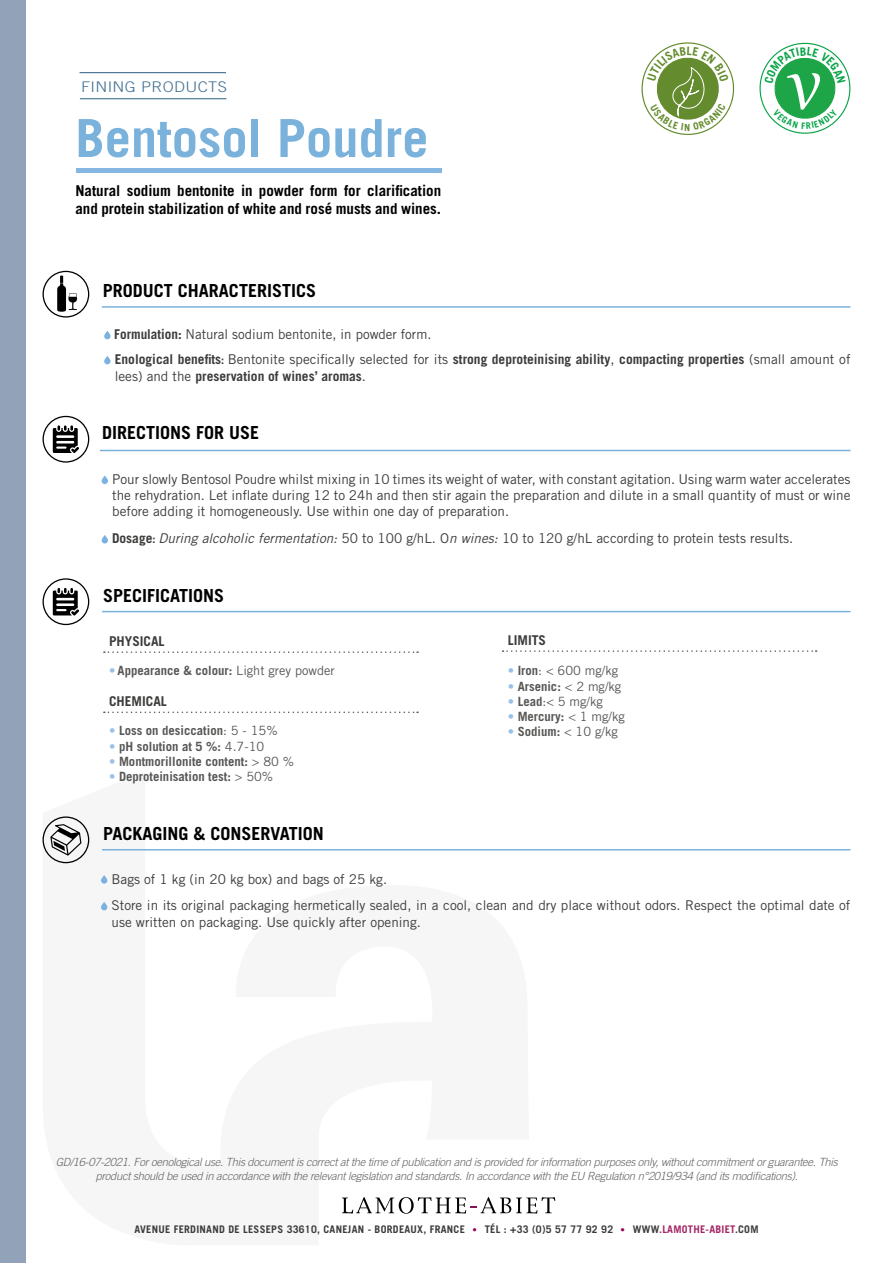
<style>
.page{position:relative;width:893px;height:1263px;background:#fff}
.page>*{position:absolute;margin:0;border:0;box-sizing:border-box;transform-origin:0 0}
.t1{font:700 52.5px "Trade Gothic LT Std";color:#7ab2dc}
.t2{font:700 18px "Trade Gothic LT Std";color:#000}
.t3{font:700 15px/18px "Trade Gothic LT Std";color:#000}
.t4{font:300 14.7px "Trade Gothic LT Std";letter-spacing:.02em;color:#416f90;scale:1.12 1}
.t5{font:13.5px/16.2px "Trade Gothic LT Std";color:#3c3c3b}
.t6{font:700 13.5px "Trade Gothic LT Std";color:#3c3c3b}
.t7{font:700 12.75px "Trade Gothic LT Std";color:#575756}
.t8{font:12.75px "Trade Gothic LT Std";color:#575756}
.t9{font:italic 300 11.25px/13.5px "Trade Gothic LT Std";letter-spacing:-.025em;color:#646363;text-align:center}
.t10{font:700 10.5px "Trade Gothic LT Std";letter-spacing:.025em;color:#3c3c3b}
.s1{font-weight:700}
.s2{font-family:"Trade Gothic LT Std Bd Cn 20"}
.s3{font-weight:400}
.s4{font-style:italic}
.s5{color:#99c1e8}
.s6{font-weight:700;color:#99c1e8}
.s7{font-family:"Trade Gothic LT Std Cn 18";font-weight:400;font-size:9px;color:#9b0058}
.s8{color:#a42664}
</style>
<div class="page">
<div style="left:0;top:0;width:26px;height:1263px;background:#91a2b9"></div>
<svg style="left:104px;top:331px;width:7px;height:8px"></svg>
<svg style="left:104px;top:356px;width:7px;height:8px"></svg>
<svg style="left:43px;top:271px;width:46px;height:47px"></svg>
<hr style="left:102px;top:306px;width:748px;height:2px;background:#7ab2dc">
<div style="left:102px;top:476px;width:6px;height:8px;background:#7ab2e1;border-radius:3px"></div>
<div style="left:102px;top:535px;width:6px;height:8px;background:#7ab2e1;border-radius:3px"></div>
<svg style="left:43px;top:416px;width:46px;height:47px"></svg>
<hr style="left:100px;top:450px;width:750px;height:1px;background:#7ab2dc">
<hr style="left:76px;top:169px;width:366px;height:4px;background:#86b7e3">
<div style="left:101px;top:875px;width:6px;height:9px;background:#7ab2e1;border-radius:3px"></div>
<div style="left:101px;top:902px;width:6px;height:8px;background:#7ab2e1;border-radius:3px"></div>
<svg style="left:43px;top:816px;width:46px;height:47px"></svg>
<hr style="left:102px;top:849px;width:748px;height:1px;background:#7ab2dc">
<svg style="left:43px;top:578px;width:46px;height:47px"></svg>
<hr style="left:102px;top:611px;width:748px;height:1px;background:#7ab2dc">
<svg style="left:104px;top:651px;width:314px;height:2px"></svg>
<svg style="left:502px;top:650px;width:315px;height:2px"></svg>
<svg style="left:104px;top:711px;width:314px;height:2px"></svg>
<hr style="left:80px;top:72px;width:146px;height:1px;background:#437091">
<hr style="left:80px;top:98px;width:146px;height:1px;background:#437091">
<svg style="left:342px;top:1197px;width:213px;height:17px"></svg>
<svg style="left:759px;top:42px;width:91px;height:92px"></svg>
<svg style="left:641px;top:42px;width:93px;height:93px"></svg>
<p class="t4" style="left:81px;top:78px;width:132px">FINING PRODUCTS</p>
<h1 class="t1" style="left:75px;top:106px;width:354px">Bentosol Poudre</h1>
<p class="t3" style="left:75px;top:181px;width:367px">Natural sodium bentonite in powder form for clarification and protein stabilization of white and rosé musts and wines.</p>
<h2 class="t2" style="left:103px;top:279px;width:215px">PRODUCT CHARACTERISTICS</h2>
<p class="t5" style="left:114px;top:322px;width:738px;line-height:25px"><span class="s1">Formulation:</span> Natural sodium bentonite, in powder form.<br><span class="s1">Enological benefits</span><span class="s2">:</span> Bentonite specifically selected for its <span class="s1">strong deproteinising ability</span>, <span class="s1">compacting properties</span> (small amount of</p>
<p class="t6" style="left:115px;top:367px;width:253px"><span class="s3">lees) and the</span> preservation of wines’ aromas<span class="s3">.</span></p>
<h2 class="t2" style="left:102px;top:422px;width:159px">DIRECTIONS FOR USE</h2>
<p class="t5" style="left:112px;top:471px;width:740px;text-align:justify">Pour slowly Bentosol Poudre whilst mixing in 10 times its weight of water, with constant agitation. Using warm water accelerates the rehydration. Let inflate during 12 to 24h and then stir again the preparation and dilute in a small quantity of must or wine before adding it homogeneously. Use within one day of preparation.</p>
<p class="t5" style="left:112px;top:530px;width:683px"><span class="s1">Dosage</span><span class="s2">:</span> <span class="s4">During alcoholic fermentation:</span> 50 to 100 g/hL. O<span class="s4">n wines:</span> 10 to 120 g/hL according to protein tests results.</p>
<h2 class="t2" style="left:103px;top:584px;width:123px">SPECIFICATIONS</h2>
<p class="t6" style="left:109px;top:633px;width:57px">PHYSICAL</p>
<p class="t7" style="left:109px;top:663px;width:227px"><span class="s5">•</span> Appearance &amp; colour: <span class="s3">Light grey powder</span></p>
<p class="t6" style="left:109px;top:693px;width:59px">CHEMICAL</p>
<p class="t7" style="left:109px;top:723px;width:170px"><span class="s5">•</span> Loss on desiccation<span class="s3">: 5 - 15%</span></p>
<p class="t7" style="left:109px;top:738px;width:157px"><span class="s5">•</span> pH solution at 5 %: <span class="s3">4.7-10</span></p>
<p class="t7" style="left:109px;top:754px;width:187px"><span class="s5">•</span> Montmorillonite content: <span class="s3">&gt; 80 %</span></p>
<p class="t7" style="left:109px;top:769px;width:166px"><span class="s5">•</span> Deproteinisation test: <span class="s3">&gt; 50%</span></p>
<h2 class="t2" style="left:103px;top:822px;width:222px">PACKAGING &amp; CONSERVATION</h2>
<p class="t6" style="left:508px;top:632px;width:40px">LIMITS</p>
<p class="t8" style="left:508px;top:663px;width:112px"><span class="s6">•</span> <span class="s1">Iron</span>: &lt; 600 mg/kg</p>
<p class="t7" style="left:508px;top:678px;width:115px"><span class="s5">•</span> Arsenic: <span class="s3">&lt; 2 mg/kg</span></p>
<p class="t8" style="left:508px;top:693px;width:97px"><span class="s6">•</span> <span class="s1">Lead</span>:&lt; 5 mg/kg</p>
<p class="t7" style="left:508px;top:709px;width:119px"><span class="s5">•</span> Mercury: <span class="s3">&lt; 1 mg/kg</span></p>
<p class="t7" style="left:508px;top:724px;width:111px"><span class="s5">•</span> Sodium: <span class="s3">&lt; 10 g/kg</span></p>
<p class="t5" style="left:112px;top:865px;width:740px;line-height:26.7px">Bags of 1 kg (in 20 kg box) and bags of 25 kg.<br>Store in its original packaging hermetically sealed, in a cool, clean and dry place without odors. Respect the optimal date of</p>
<p class="t5" style="left:112px;top:913px;width:311px">use written on packaging. Use quickly after opening.</p>
<p class="t9" style="left:56px;top:1156px;width:784px">GD/16-07-2021. For oenological use. This document is correct at the time of publication and is provided for information purposes only, without commitment or guarantee. This product should be used in accordance with the relevant legislation and standards. In accordance with the EU Regulation n°2019/934 (and its modifications).</p>
<p class="t10" style="left:134px;top:1223px;width:626px">AVENUE FERDINAND DE LESSEPS 33610, CANEJAN - BORDEAUX, FRANCE <span class="s7">•</span> TÉL : +33 (0)5 57 77 92 92 <span class="s7">•</span> WWW<span class="s8">.LAMOTHE-ABIET</span>.COM</p>
</div>
